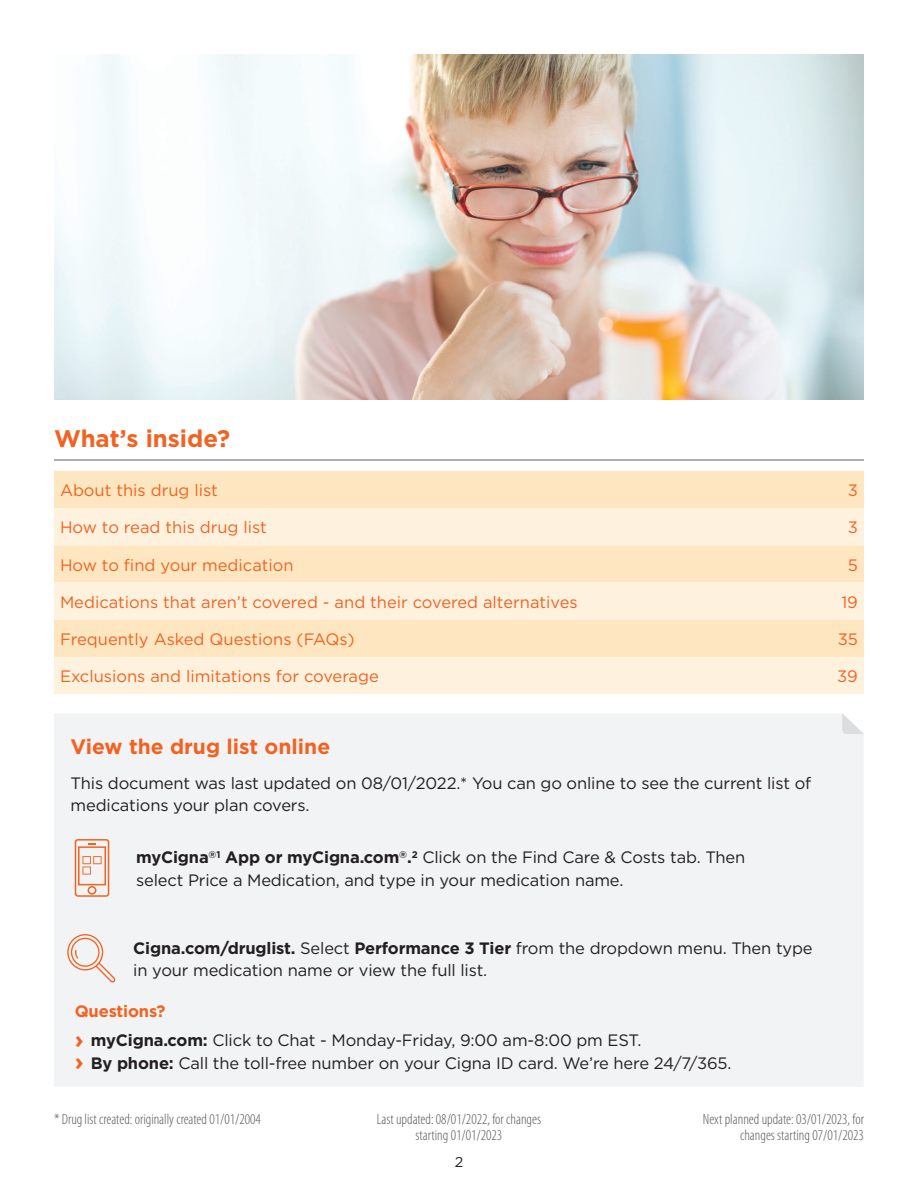
<style>
.page{position:relative;width:918px;height:1188px;background:#fff}
.page>*{position:absolute;margin:0;border:0;box-sizing:border-box;transform-origin:0 0}
.Page_Header{font:700 24px "Gotham";color:#f26221}
.Page_Header-2{font:700 21px "Gotham";color:#f26221}
.Body_Copy{font:16.5px/22.5px "Gotham";letter-spacing:-.01em;color:#231f20}
.t1{font:16.5px "Gotham";color:#f26221}
.Body_Copy-2{font:700 16.5px "Gotham";letter-spacing:-.01em;color:#f26221}
.NB-Legal_copy_Cat{font:300 condensed 15px/16.5px "Myriad Pro";color:#57585a;text-align:center}
.Page_number_centered{font:14.25px "Gotham";color:#231f20}
.s1{font-weight:700}
.s2{font-weight:700;font-size:24px;color:#f26221}
</style>
<div class="page">
<img style="left:54px;top:54px;width:810px;height:345px">
<hr style="left:54px;top:459px;width:810px;height:2px;background:#939598">
<div style="left:54px;top:714px;width:810px;height:372px;background:#f2f3f4"></div>
<svg style="left:842px;top:713px;width:22px;height:21px"></svg>
<svg style="left:67px;top:934px;width:49px;height:49px"></svg>
<div style="left:75px;top:839px;width:34px;height:58px;border:2px solid #f26221;border-radius:2px"></div>
<div style="left:88px;top:886px;width:8px;height:9px;border:2px solid #f26221;border-radius:50%"></div>
<svg style="left:82px;top:856px;width:20px;height:19px"></svg>
<div style="left:78px;top:846px;width:28px;height:39px;border:2px solid #f26221"></div>
<div style="left:54px;top:471px;width:810px;height:37px;background:#fee6c0"></div>
<svg style="left:54px;top:508px;width:810px;height:186px;background:#feedd2"></svg>
<p class="Page_Header" style="left:54px;top:423px;width:178px">What’s inside?</p>
<p class="t1" style="left:60px;top:480px;width:159px">About this drug list</p>
<p class="t1" style="left:848px;top:480px;width:12px">3</p>
<p class="t1" style="left:60px;top:517px;width:208px">How to read this drug list</p>
<p class="t1" style="left:848px;top:517px;width:12px">3</p>
<p class="t1" style="left:60px;top:554px;width:235px">How to find your medication</p>
<p class="t1" style="left:848px;top:554px;width:12px">5</p>
<p class="t1" style="left:60px;top:591px;width:519px">Medications that aren’t covered - and their covered alternatives</p>
<p class="t1" style="left:841px;top:591px;width:18px">19</p>
<p class="t1" style="left:60px;top:629px;width:296px">Frequently Asked Questions (FAQs)</p>
<p class="t1" style="left:838px;top:629px;width:22px">35</p>
<p class="t1" style="left:60px;top:666px;width:320px">Exclusions and limitations for coverage</p>
<p class="t1" style="left:837px;top:666px;width:22px">39</p>
<p class="Page_Header-2" style="left:71px;top:733px;width:261px">View the drug list online</p>
<p class="Body_Copy" style="left:71px;top:771px;width:742px">This document was last updated on 08/01/2022.* You can go online to see the current list of medications your plan covers.</p>
<p class="Body_Copy" style="left:136px;top:846px;width:611px"><span class="s1">myCigna</span><sup>®1</sup> <span class="s1">App or myCigna.com</span><sup>®</sup><span class="s1">.</span><sup>2</sup> Click on the Find Care &amp; Costs tab. Then select Price a Medication, and type in your medication name.</p>
<p class="Body_Copy" style="left:133px;top:936px;width:681px"><span class="s1">Cigna.com/druglist.</span> Select <span class="s1">Performance 3 Tier</span> from the dropdown menu. Then type in your medication name or view the full list.</p>
<p class="Body_Copy-2" style="left:75px;top:1000px;width:92px">Questions?</p>
<p class="Body_Copy" style="left:75px;top:1029px;width:568px"><span class="s2">›</span> <span class="s1">myCigna.com:</span> Click to Chat - Monday-Friday, 9:00 am-8:00 pm EST.</p>
<p class="Body_Copy" style="left:75px;top:1051px;width:658px"><span class="s2">›</span> <span class="s1">By phone:</span> Call the toll-free number on your Cigna ID card. We’re here 24/7/365.</p>
<p class="NB-Legal_copy_Cat" style="left:54px;top:1111px;width:208px">* Drug list created: originally created 01/01/2004</p>
<p class="NB-Legal_copy_Cat" style="left:377px;top:1111px;width:166px">Last updated: 08/01/2022, for changes starting 01/01/2023</p>
<p class="NB-Legal_copy_Cat" style="left:703px;top:1111px;width:163px;text-align:right">Next planned update: 03/01/2023, for changes starting 07/01/2023</p>
<p class="Page_number_centered" style="left:455px;top:1153px;width:10px">2</p>
</div>
